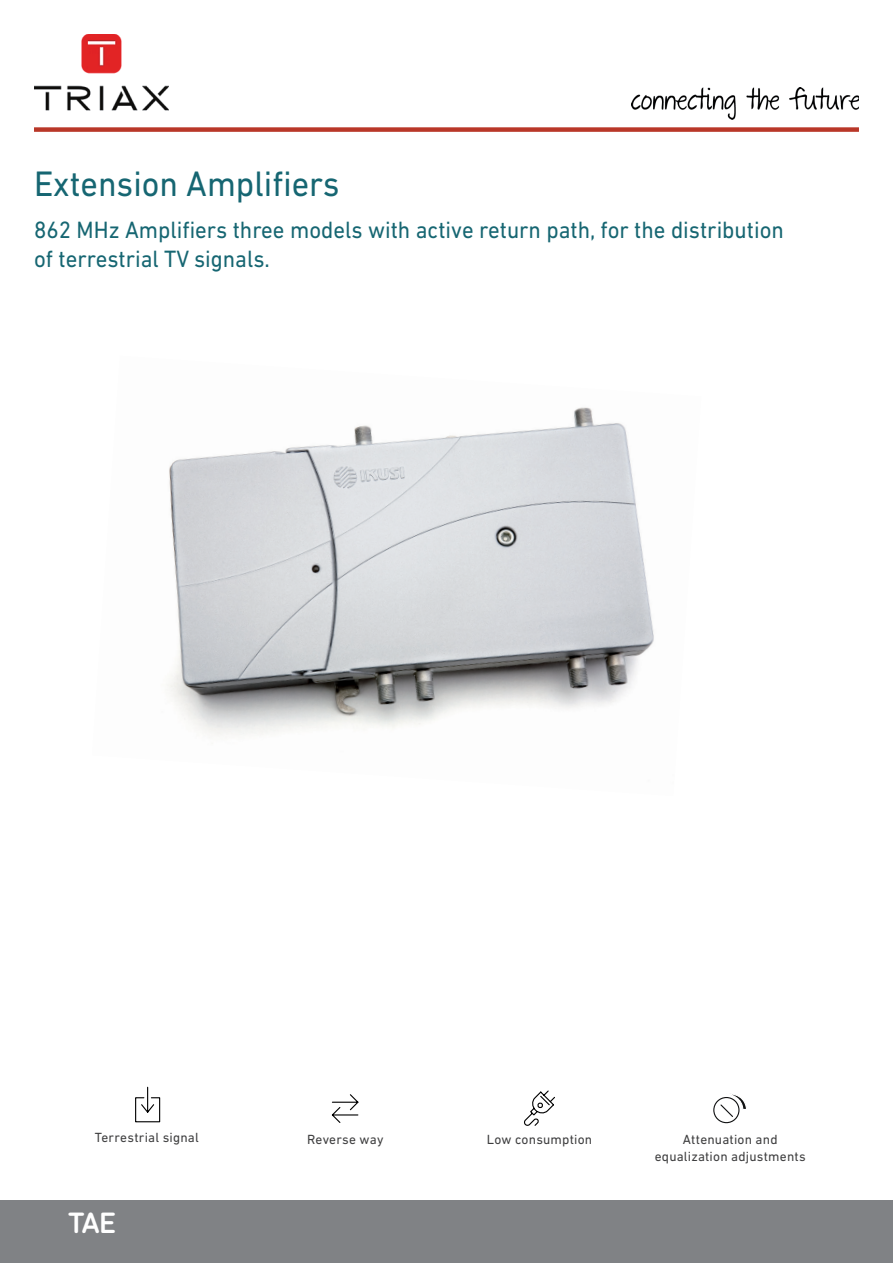
<style>
.page{position:relative;width:893px;height:1263px;background:#fff}
.page>*{position:absolute;margin:0;border:0;box-sizing:border-box;transform-origin:0 0}
.t1{font:36px "DIN Next LT Pro";color:#166672;scale:.95 1}
.t2{font:500 30px "DIN Next Rounded LT Pro";color:#fff}
.t3{font:24px/28.8px "DIN Next LT Pro";color:#166672;scale:.95 1}
.t4{font:13.5px/16.2px "DIN Next LT Pro";letter-spacing:.015em;color:#3e3e3f;text-align:center}
</style>
<div class="page">
<div style="left:0;top:1200px;width:893px;height:63px;background:#808285"></div>
<img style="left:168px;top:407px;width:486px;height:329px">
<svg style="left:135px;top:1086px;width:26px;height:37px"></svg>
<div style="left:713px;top:1097px;width:26px;height:26px;border:1px solid #101112;border-radius:50%"></div>
<svg style="left:719px;top:1093px;width:27px;height:25px"></svg>
<svg style="left:331px;top:1094px;width:28px;height:29px"></svg>
<svg style="left:524px;top:1090px;width:31px;height:36px"></svg>
<img style="left:632px;top:88px;width:227px;height:31px">
<img style="left:34px;top:34px;width:134px;height:77px">
<div style="left:34px;top:127px;width:825px;height:5px;background:#b93728"></div>
<h1 class="t1" style="left:34px;top:163px;width:323px">Extension Amplifiers</h1>
<p class="t3" style="left:34px;top:215px;width:791px">862 MHz Amplifiers three models with active return path, for the distribution of terrestrial TV signals.</p>
<p class="t4" style="left:95px;top:1129px;width:105px">Terrestrial signal</p>
<p class="t4" style="left:307px;top:1131px;width:78px">Reverse way</p>
<p class="t4" style="left:487px;top:1131px;width:107px">Low consumption</p>
<p class="t4" style="left:655px;top:1131px;width:153px">Attenuation and equalization adjustments</p>
<p class="t2" style="left:68px;top:1205px;width:50px">TAE</p>
</div>
